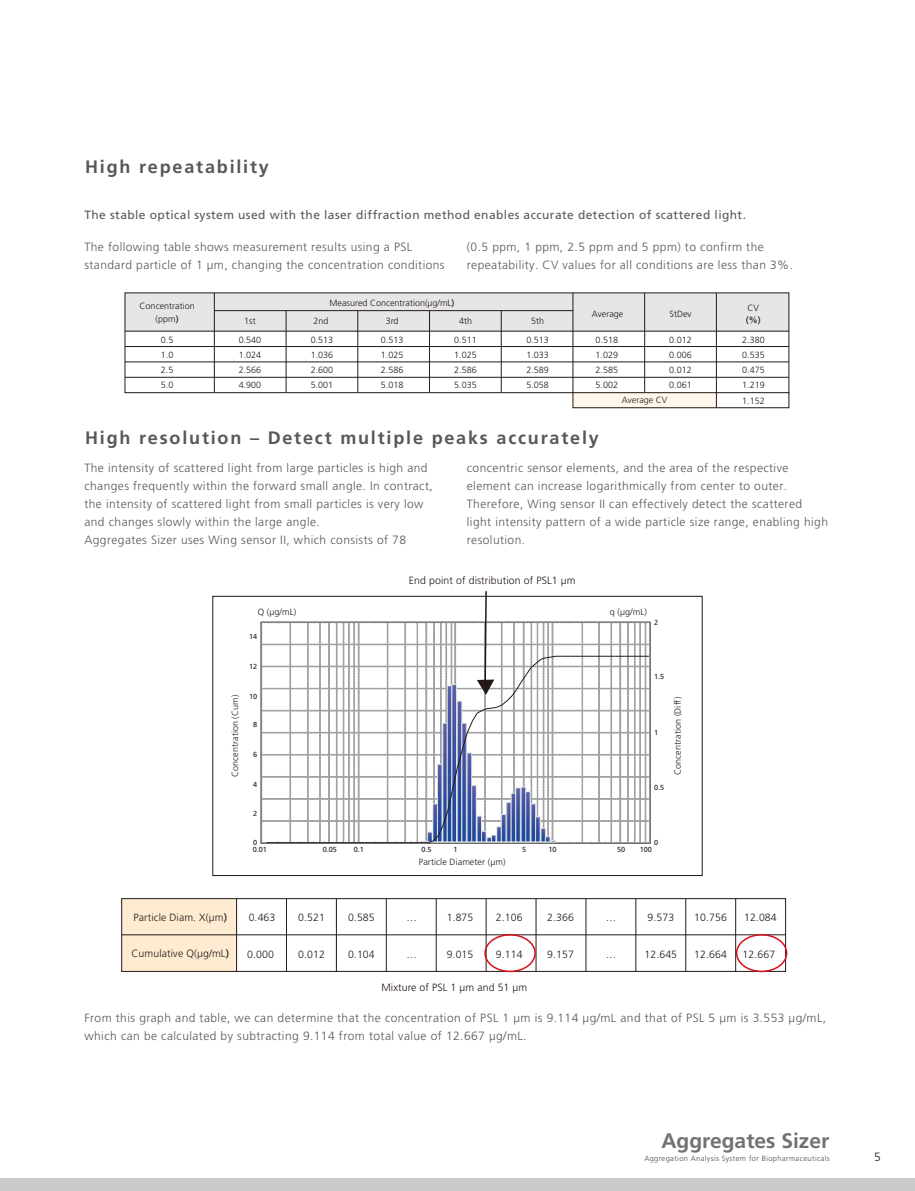
<style>
.page{position:relative;width:915px;height:1191px;background:#fff}
.page>*{position:absolute;margin:0;border:0;box-sizing:border-box;transform-origin:0 0}
.t1{font:700 21px "Frutiger";color:#727272}
.t2{font:700 18px "Frutiger";letter-spacing:.1em;color:#595857}
.t3{font:300 12px/18px "Frutiger";letter-spacing:.035em;color:#595857}
.t4{font:12px "Frutiger";letter-spacing:.035em;color:#595857}
.t5{font:300 12px "Frutiger";color:#231916}
.t6{font:300 10.5px "Frutiger";letter-spacing:.01em;color:#231916}
.t7{font:300 9px/15.3px "Frutiger";color:#231916;text-align:justify}
.t8{font:9px "Frutiger";color:#231916}
.t9{font:300 7.5px "Frutiger";letter-spacing:.05em;color:#4d4a4a}
.t10{font:7.35px "Frutiger";color:#231916}
.s1{font-weight:400}
</style>
<div class="page">
<div style="left:0;top:1178px;width:914px;height:13px;background:#c9cacb"></div>
<div style="left:122px;top:898px;width:114px;height:73px;background:#feecd2"></div>
<div style="left:125px;top:293px;width:663px;height:38px;background:#e6e6e7"></div>
<div style="left:572px;top:393px;width:144px;height:15px;background:#fff7ea"></div>
<div style="left:125px;top:292px;width:664px;height:101px;border:1px solid #231916"></div>
<hr style="left:214px;top:310px;width:358px;height:1px;background:#231916">
<hr style="left:125px;top:331px;width:663px;height:1px;background:#231916">
<hr style="left:125px;top:346px;width:663px;height:1px;background:#231916">
<hr style="left:125px;top:361px;width:663px;height:1px;background:#231916">
<hr style="left:125px;top:377px;width:663px;height:1px;background:#231916">
<div style="left:572px;top:392px;width:217px;height:16px;border:1px solid #231916"></div>
<hr style="left:214px;top:293px;width:1px;height:100px;background:#231916">
<hr style="left:285px;top:311px;width:1px;height:82px;background:#231916">
<hr style="left:357px;top:311px;width:1px;height:82px;background:#231916">
<hr style="left:429px;top:311px;width:1px;height:82px;background:#231916">
<hr style="left:500px;top:311px;width:1px;height:82px;background:#231916">
<hr style="left:572px;top:293px;width:1px;height:100px;background:#231916">
<hr style="left:644px;top:293px;width:1px;height:100px;background:#231916">
<hr style="left:715px;top:293px;width:1px;height:115px;background:#231916">
<div style="left:121px;top:898px;width:664px;height:73px;border:1px solid #231916"></div>
<hr style="left:236px;top:898px;width:1px;height:73px;background:#231916">
<hr style="left:286px;top:898px;width:1px;height:73px;background:#231916">
<hr style="left:336px;top:898px;width:1px;height:73px;background:#231916">
<hr style="left:386px;top:898px;width:1px;height:73px;background:#231916">
<hr style="left:435px;top:898px;width:1px;height:73px;background:#231916">
<hr style="left:485px;top:898px;width:1px;height:73px;background:#231916">
<hr style="left:535px;top:898px;width:1px;height:73px;background:#231916">
<hr style="left:585px;top:898px;width:1px;height:73px;background:#231916">
<hr style="left:735px;top:898px;width:1px;height:73px;background:#231916">
<hr style="left:685px;top:898px;width:1px;height:73px;background:#231916">
<hr style="left:635px;top:898px;width:1px;height:73px;background:#231916">
<hr style="left:122px;top:934px;width:663px;height:1px;background:#231916">
<div style="left:484px;top:934px;width:51px;height:38px;border:2px solid #d80e19;border-radius:50%"></div>
<div style="left:735px;top:934px;width:52px;height:38px;border:2px solid #d80e19;border-radius:50%"></div>
<hr style="left:650px;top:622px;width:1px;height:220px;background:#a1a1a2">
<svg style="left:261px;top:591px;width:389px;height:252px"></svg>
<h2 class="t2" style="left:85px;top:156px;width:185px">High repeatability</h2>
<p class="t4" style="left:84px;top:207px;width:663px">The stable optical system used with the laser diffraction method enables accurate detection of scattered light.</p>
<p class="t3" style="left:84px;top:238px;width:361px">The following table shows measurement results using a PSL standard particle of 1 µm, changing the concentration conditions</p>
<p class="t3" style="left:466px;top:238px;width:327px">(0.5 ppm, 1 ppm, 2.5 ppm and 5 ppm) to confirm the repeatability. CV values for all conditions are less than 3%.</p>
<p class="t7" style="left:329px;top:295px;width:126px">Measured Concentration(µg/mL<span class="s1">)</span></p>
<p class="t7" style="left:140px;top:299px;width:57px;line-height:13.5px;text-align:center">Concentration (ppm<span class="s1">)</span></p>
<p class="t7" style="left:161px;top:332px;width:14px">0.5<br>1.0<br>2.5<br>5.0</p>
<p class="t7" style="left:239px;top:332px;width:24px">0.540<br>1.024<br>2.566<br>4.900</p>
<p class="t7" style="left:311px;top:332px;width:24px">0.513<br>1.036<br>2.600<br>5.001</p>
<p class="t7" style="left:381px;top:332px;width:24px">0.513<br>1.025<br>2.586<br>5.018</p>
<p class="t7" style="left:454px;top:332px;width:24px">0.511<br>1.025<br>2.586<br>5.035</p>
<p class="t7" style="left:526px;top:332px;width:24px">0.513<br>1.033<br>2.589<br>5.058</p>
<p class="t7" style="left:595px;top:332px;width:24px">0.518<br>1.029<br>2.585<br>5.002</p>
<p class="t7" style="left:669px;top:332px;width:24px">0.012<br>0.006<br>0.012<br>0.061</p>
<p class="t7" style="left:742px;top:332px;width:24px">2.380<br>0.535<br>0.475<br>1.219<br>1.152</p>
<p class="t7" style="left:747px;top:300px;width:13px">CV</p>
<p class="t8" style="left:745px;top:314px;width:16px">(%)</p>
<p class="t7" style="left:669px;top:306px;width:23px">StDev</p>
<p class="t7" style="left:591px;top:306px;width:33px">Average</p>
<p class="t7" style="left:244px;top:314px;width:13px">1st</p>
<p class="t7" style="left:313px;top:314px;width:17px">2nd</p>
<p class="t7" style="left:385px;top:314px;width:14px">3rd</p>
<p class="t7" style="left:459px;top:314px;width:15px">4th</p>
<p class="t7" style="left:531px;top:314px;width:15px">5th</p>
<p class="t7" style="left:621px;top:392px;width:47px">Average CV</p>
<h2 class="t2" style="left:85px;top:427px;width:515px">High resolution – Detect multiple peaks accurately</h2>
<p class="t3" style="left:84px;top:459px;width:350px">The intensity of scattered light from large particles is high and changes frequently within the forward small angle. In contract, the intensity of scattered light from small particles is very low and changes slowly within the large angle.<br>Aggregates Sizer uses Wing sensor II, which consists of 78</p>
<p class="t3" style="left:466px;top:459px;width:362px">concentric sensor elements, and the area of the respective element can increase logarithmically from center to outer.<br>Therefore, Wing sensor II can effectively detect the scattered light intensity pattern of a wide particle size range, enabling high resolution.</p>
<p class="t6" style="left:409px;top:574px;width:168px">End point of distribution of PSL1 µm</p>
<p class="t7" style="left:257px;top:604px;width:40px">Q (µg/mL)</p>
<p class="t7" style="left:609px;top:604px;width:39px">q (µg/mL)</p>
<p class="t10" style="left:249px;top:632px;width:10px">14</p>
<p class="t10" style="left:249px;top:662px;width:10px">12</p>
<p class="t10" style="left:653px;top:618px;width:6px">2</p>
<p class="t10" style="left:653px;top:672px;width:12px">1.5</p>
<p class="t10" style="left:249px;top:691px;width:10px">10</p>
<p class="t7" style="left:227px;top:777px;width:84px;rotate:-90deg">Concentration (Cum)</p>
<p class="t7" style="left:669px;top:775px;width:80px;rotate:-90deg">Concentration (Diff)</p>
<p class="t10" style="left:253px;top:720px;width:6px">8</p>
<p class="t10" style="left:653px;top:728px;width:6px">1</p>
<p class="t10" style="left:253px;top:750px;width:6px">6</p>
<p class="t10" style="left:253px;top:780px;width:6px">4</p>
<p class="t10" style="left:253px;top:809px;width:6px">2</p>
<p class="t10" style="left:653px;top:783px;width:12px">0.5</p>
<p class="t10" style="left:253px;top:838px;width:6px">0</p>
<p class="t10" style="left:653px;top:838px;width:6px">0</p>
<p class="t10" style="left:253px;top:845px;width:16px">0.01</p>
<p class="t10" style="left:322px;top:845px;width:16px">0.05</p>
<p class="t10" style="left:353px;top:845px;width:12px">0.1</p>
<p class="t10" style="left:421px;top:845px;width:12px">0.5</p>
<p class="t10" style="left:453px;top:845px;width:6px">1</p>
<p class="t10" style="left:522px;top:845px;width:6px">5</p>
<p class="t10" style="left:548px;top:845px;width:10px">10</p>
<p class="t10" style="left:616px;top:845px;width:10px">50</p>
<p class="t10" style="left:639px;top:845px;width:14px">100</p>
<p class="t6" style="left:133px;top:911px;width:95px">Particle Diam. X(µm<span class="s1">)</span></p>
<p class="t6" style="left:131px;top:947px;width:99px">Cumulative Q(µg/mL<span class="s1">)</span></p>
<p class="t6" style="left:248px;top:911px;width:28px">0.463</p>
<p class="t6" style="left:247px;top:948px;width:28px">0.000</p>
<p class="t6" style="left:298px;top:911px;width:28px">0.521</p>
<p class="t6" style="left:298px;top:948px;width:28px">0.012</p>
<p class="t6" style="left:348px;top:911px;width:28px">0.585</p>
<p class="t6" style="left:348px;top:948px;width:28px">0.104</p>
<p class="t7" style="left:418px;top:854px;width:88px">Particle Diameter (µm)</p>
<p class="t6" style="left:406px;top:911px;width:12px">…</p>
<p class="t6" style="left:406px;top:948px;width:12px">…</p>
<p class="t6" style="left:446px;top:911px;width:28px">1.875</p>
<p class="t6" style="left:446px;top:948px;width:28px">9.015</p>
<p class="t6" style="left:496px;top:911px;width:28px">2.106</p>
<p class="t6" style="left:496px;top:948px;width:28px">9.114</p>
<p class="t6" style="left:381px;top:982px;width:147px">Mixture of PSL 1 µm and 51 µm</p>
<p class="t6" style="left:547px;top:911px;width:28px">2.366</p>
<p class="t6" style="left:547px;top:948px;width:28px">9.157</p>
<p class="t6" style="left:605px;top:911px;width:12px">…</p>
<p class="t6" style="left:605px;top:948px;width:12px">…</p>
<p class="t6" style="left:647px;top:911px;width:28px">9.573</p>
<p class="t6" style="left:644px;top:948px;width:34px">12.645</p>
<p class="t6" style="left:694px;top:911px;width:34px">10.756</p>
<p class="t6" style="left:694px;top:948px;width:34px">12.664</p>
<p class="t6" style="left:743px;top:911px;width:34px">12.084</p>
<p class="t6" style="left:742px;top:948px;width:34px">12.667</p>
<p class="t3" style="left:84px;top:1009px;width:742px">From this graph and table, we can determine that the concentration of PSL 1 µm is 9.114 µg/mL and that of PSL 5 µm is 3.553 µg/mL, which can be calculated by subtracting 9.114 from total value of 12.667 µg/mL.</p>
<h1 class="t1" style="left:661px;top:1128px;width:169px">Aggregates Sizer</h1>
<p class="t9" style="left:644px;top:1154px;width:187px">Aggregation Analysis System for Biopharmaceuticals</p>
<p class="t5" style="left:873px;top:1150px;width:8px">5</p>
</div>
